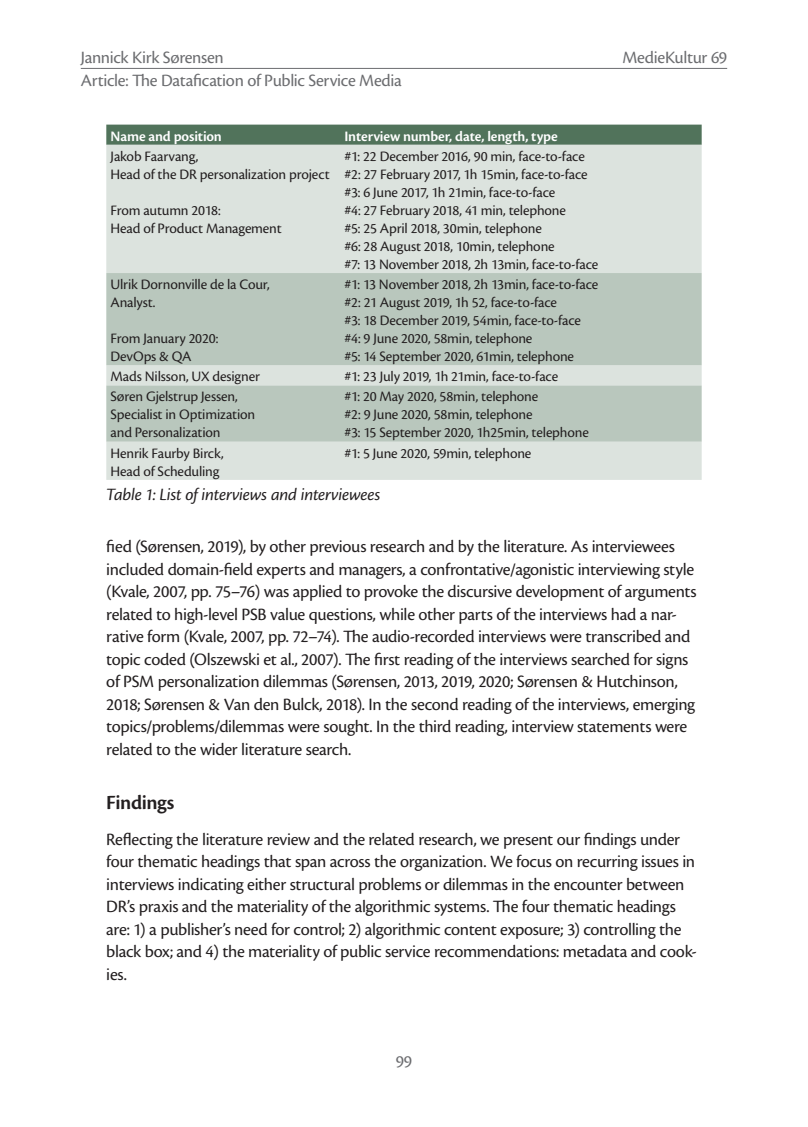
<style>
.page{position:relative;width:808px;height:1127px;background:#fff}
.page>*{position:absolute;margin:0;border:0;box-sizing:border-box;transform-origin:0 0}
.t1{font:600 21px "Cronos Pro";letter-spacing:-.02em;color:#231f20}
.t2{font:18px/22.5px "Cronos Pro";letter-spacing:-.02em;color:#231f20}
.t3{font:18px "Cronos Pro";letter-spacing:-.02em;color:#6c6d70}
.t4{font:italic 18px "Cronos Pro";letter-spacing:-.015em;color:#231f20}
.t5{font:15px/18px "Cronos Pro";letter-spacing:-.01em;color:#231f20}
.t6{font:600 15px "Cronos Pro";letter-spacing:-.01em;color:#fff}
</style>
<div class="page">
<hr style="left:81px;top:68px;width:646px;height:1px;background:#6c6d70">
<div style="left:106px;top:125px;width:596px;height:20px;background:#51735b"></div>
<div style="left:106px;top:145px;width:596px;height:335px;background:#dce3de"></div>
<svg style="left:106px;top:273px;width:596px;height:169px;background:#bdcac1"></svg>
<p class="t3" style="left:81px;top:47px;width:145px">Jannick Kirk Sørensen</p>
<p class="t3" style="left:81px;top:70px;width:323px">Article: The Datafication of Public Service Media</p>
<p class="t6" style="left:111px;top:127px;width:113px">Name and position</p>
<p class="t6" style="left:344px;top:127px;width:215px">Interview number, date, length, type</p>
<p class="t5" style="left:111px;top:147px;width:221px">Jakob Faarvang,<br>Head of the DR personalization project</p>
<p class="t5" style="left:111px;top:201px;width:173px">From autumn 2018:<br>Head of Product Management</p>
<p class="t5" style="left:344px;top:147px;width:255px">#1: 22 December 2016, 90 min, face-to-face #2: 27 February 2017, 1h 15min, face-to-face #3: 6 June 2017, 1h 21min, face-to-face<br>#4: 27 February 2018, 41 min, telephone<br>#5: 25 April 2018, 30min, telephone<br>#6: 28 August 2018, 10min, telephone<br>#7: 13 November 2018, 2h 13min, face-to-face</p>
<p class="t5" style="left:111px;top:275px;width:161px">Ulrik Dornonville de la Cour,<br>Analyst.</p>
<p class="t5" style="left:111px;top:329px;width:109px">From January 2020:<br>DevOps &amp; QA</p>
<p class="t5" style="left:344px;top:275px;width:255px">#1: 13 November 2018, 2h 13min, face-to-face #2: 21 August 2019, 1h 52, face-to-face<br>#3: 18 December 2019, 54min, face-to-face #4: 9 June 2020, 58min, telephone<br>#5: 14 September 2020, 61min, telephone</p>
<p class="t5" style="left:111px;top:368px;width:151px">Mads Nilsson, UX designer</p>
<p class="t5" style="left:344px;top:368px;width:215px">#1: 23 July 2019, 1h 21min, face-to-face</p>
<p class="t5" style="left:111px;top:388px;width:146px">Søren Gjelstrup Jessen,<br>Specialist in Optimization and Personalization</p>
<p class="t5" style="left:344px;top:388px;width:246px">#1: 20 May 2020, 58min, telephone<br>#2: 9 June 2020, 58min, telephone<br>#3: 15 September 2020, 1h25min, telephone</p>
<p class="t5" style="left:111px;top:444px;width:115px">Henrik Faurby Birck,<br>Head of Scheduling</p>
<p class="t5" style="left:344px;top:444px;width:188px">#1: 5 June 2020, 59min, telephone</p>
<p class="t4" style="left:106px;top:484px;width:276px">Table 1: List of interviews and interviewees</p>
<p class="t3" style="left:622px;top:47px;width:106px">MedieKultur 69</p>
<p class="t2" style="left:106px;top:535px;width:592px">fied (Sørensen, 2019), by other previous research and by the literature. As interviewees included domain-field experts and managers, a confrontative/agonistic interviewing style (Kvale, 2007, pp. 75–76) was applied to provoke the discursive development of arguments related to high-level PSB value questions, while other parts of the interviews had a nar&shy;rative form (Kvale, 2007, pp. 72–74). The audio-recorded interviews were transcribed and topic coded (Olszewski et al., 2007). The first reading of the interviews searched for signs of PSM personalization dilemmas (Sørensen, 2013, 2019, 2020; Sørensen &amp; Hutchinson, 2018; Sørensen &amp; Van den Bulck, 2018). In the second reading of the interviews, emerging topics/problems/dilemmas were sought. In the third reading, interview statements were related to the wider literature search.</p>
<p class="t1" style="left:106px;top:790px;width:69px">Findings</p>
<p class="t2" style="left:106px;top:828px;width:592px">Reflecting the literature review and the related research, we present our findings under four thematic headings that span across the organization. We focus on recurring issues in interviews indicating either structural problems or dilemmas in the encounter between DR’s praxis and the materiality of the algorithmic systems. The four thematic headings are: 1) a publisher’s need for control; 2) algorithmic content exposure; 3) controlling the black box; and 4) the materiality of public service recommendations: metadata and cook&shy;ies.</p>
<p class="t3" style="left:396px;top:1051px;width:18px">99</p>
</div>
